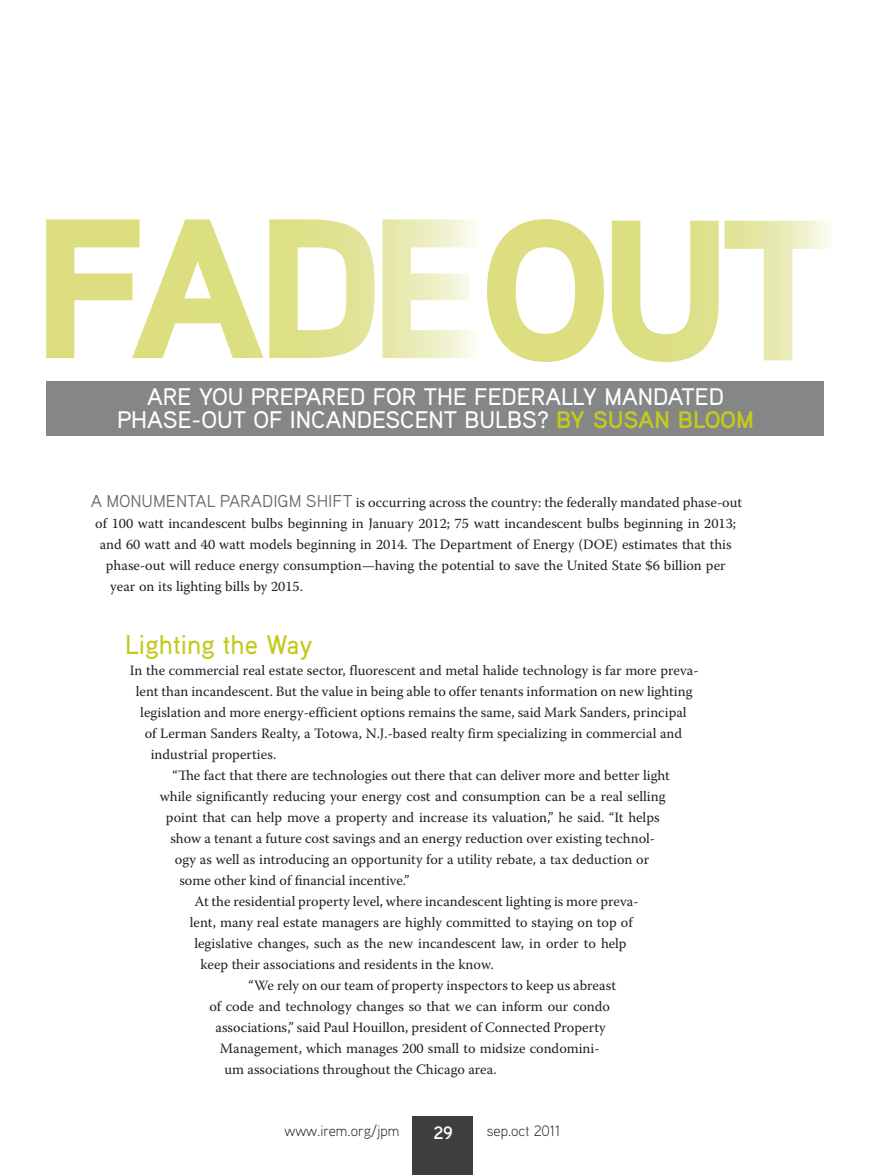
<style>
.page{position:relative;width:878px;height:1175px;background:#fff}
.page>*{position:absolute;margin:0;border:0;box-sizing:border-box;transform-origin:0 0}
.Normal__Web{font:500 27px "Aaux Pro";color:#c4ca1d}
.t1{font:500 24px "Aaux Pro";color:#fff}
.t2{font:700 18px "Aaux Pro";color:#fff}
.t3{font:300 15px "Aaux Pro";color:#231f20}
.No_Spacing{font:14.25px "Warnock Pro";color:#231f20}
.Normal__Web-2{font:14.25px "Warnock Pro";color:#231f20}
.s1{font-weight:700;color:#c4ca1d}
.s2{font-family:"Aaux Pro";font-size:17.25px;color:#676a6a}
</style>
<div class="page">
<div style="left:412px;top:1116px;width:60px;height:58px;background:#3e3e3f"></div>
<svg style="left:46px;top:219px;width:429px;height:139px"></svg>
<svg style="left:487px;top:219px;width:343px;height:143px"></svg>
<div style="left:46px;top:381px;width:778px;height:54px;background:#858787"></div>
<p class="t1" style="left:147px;top:382px;width:578px">ARE YOU PREPARED FOR THE FEDERALLY MANDATED</p>
<p class="t1" style="left:117px;top:404px;width:638px">PHASE-OUT OF INCANDESCENT BULBS? <span class="s1">BY SUSAN BLOOM</span></p>
<p class="Normal__Web-2" style="left:91px;top:494px;width:652px"><span class="s2">A MONUMENTAL PARADIGM SHIFT</span> is occurring across the country: the federally mandated phase-out</p>
<p class="Normal__Web-2" style="left:95px;top:515px;width:642px">of 100 watt incandescent bulbs beginning in January 2012; 75 watt incandescent bulbs beginning in 2013;</p>
<p class="Normal__Web-2" style="left:100px;top:536px;width:633px">and 60 watt and 40 watt models beginning in 2014. The Department of Energy (DOE) estimates that this</p>
<p class="Normal__Web-2" style="left:106px;top:557px;width:621px">phase-out will reduce energy consumption—having the potential to save the United State $6 billion per</p>
<p class="Normal__Web-2" style="left:110px;top:578px;width:194px">year on its lighting bills by 2015.</p>
<p class="Normal__Web" style="left:125px;top:628px;width:189px">Lighting the Way</p>
<p class="Normal__Web-2" style="left:130px;top:662px;width:570px">In the commercial real estate sector, fluorescent and metal halide technology is far more preva-</p>
<p class="Normal__Web-2" style="left:136px;top:683px;width:558px">lent than incandescent. But the value in being able to offer tenants information on new lighting</p>
<p class="Normal__Web-2" style="left:140px;top:704px;width:547px">legislation and more energy-efficient options remains the same, said Mark Sanders, principal</p>
<p class="Normal__Web-2" style="left:145px;top:725px;width:539px">of Lerman Sanders Realty, a Totowa, N.J.-based realty firm specializing in commercial and</p>
<p class="Normal__Web-2" style="left:151px;top:746px;width:127px">industrial properties.</p>
<p class="No_Spacing" style="left:172px;top:767px;width:499px">“The fact that there are technologies out there that can deliver more and better light</p>
<p class="No_Spacing" style="left:160px;top:788px;width:507px">while significantly reducing your energy cost and consumption can be a real selling</p>
<p class="No_Spacing" style="left:166px;top:809px;width:495px">point that can help move a property and increase its valuation,” he said. “It helps</p>
<p class="No_Spacing" style="left:170px;top:830px;width:486px">show a tenant a future cost savings and an energy reduction over existing technol-</p>
<p class="No_Spacing" style="left:175px;top:851px;width:476px">ogy as well as introducing an opportunity for a utility rebate, a tax deduction or</p>
<p class="No_Spacing" style="left:179px;top:872px;width:231px">some other kind of financial incentive.”</p>
<p class="No_Spacing" style="left:194px;top:893px;width:445px">At the residential property level, where incandescent lighting is more preva-</p>
<p class="No_Spacing" style="left:190px;top:914px;width:444px">lent, many real estate managers are highly committed to staying on top of</p>
<p class="No_Spacing" style="left:194px;top:935px;width:434px">legislative changes, such as the new incandescent law, in order to help</p>
<p class="No_Spacing" style="left:200px;top:956px;width:295px">keep their associations and residents in the know.</p>
<p class="No_Spacing" style="left:248px;top:977px;width:369px">“We rely on our team of property inspectors to keep us abreast</p>
<p class="No_Spacing" style="left:209px;top:998px;width:402px">of code and technology changes so that we can inform our condo</p>
<p class="No_Spacing" style="left:215px;top:1019px;width:392px">associations,” said Paul Houillon, president of Connected Property</p>
<p class="No_Spacing" style="left:220px;top:1040px;width:381px">Management, which manages 200 small to midsize condomini-</p>
<p class="No_Spacing" style="left:224px;top:1061px;width:274px">um associations throughout the Chicago area.</p>
<p class="t3" style="left:284px;top:1120px;width:116px">www.irem.org/jpm</p>
<p class="t2" style="left:433px;top:1120px;width:21px">29</p>
<p class="t3" style="left:487px;top:1120px;width:75px">sep.oct 2011</p>
</div>
